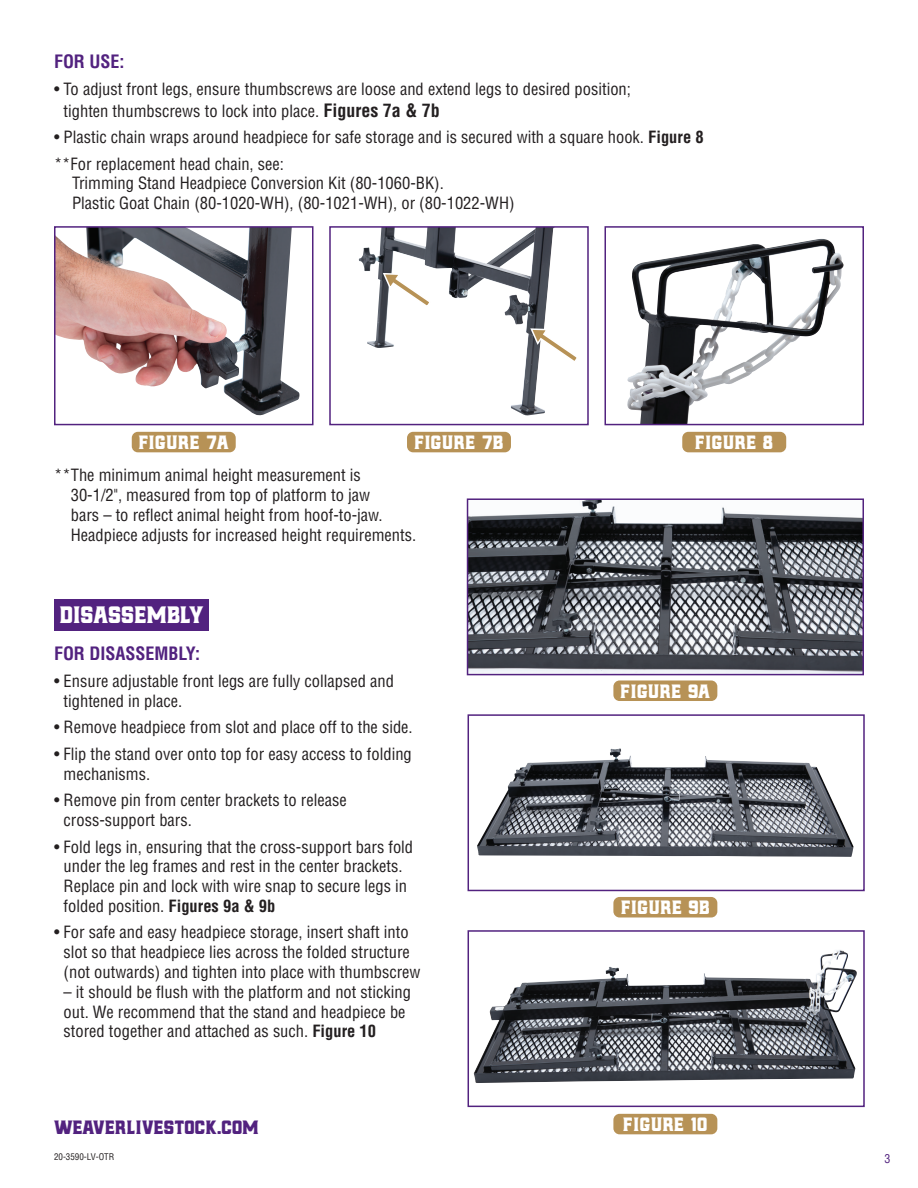
<style>
.page{position:relative;width:918px;height:1188px;background:#fff}
.page>*{position:absolute;margin:0;border:0;box-sizing:border-box;transform-origin:0 0}
._1__Product_Headline{font:24px "Hochstadt Serif";letter-spacing:-.015em;color:#fff}
.t1{font:19.5px "Hochstadt Serif";color:#fff}
.t2{font:19.5px "Hochstadt Serif";color:#52227f}
.t3{font:700 condensed 18px "Helvetica";color:#52227f}
.t4{font:condensed 16.5px/19.8px "Helvetica";color:#231f20}
.t5{font:condensed 12px "Helvetica";color:#52227f}
.t6{font:condensed 9px "Helvetica";color:#231f20}
.s1{font-weight:700;font-size:18px}
.s2{font-weight:700}
</style>
<div class="page">
<img style="left:477px;top:748px;width:377px;height:109px">
<div style="left:468px;top:714px;width:397px;height:177px;border:2px solid #52227f"></div>
<img style="left:57px;top:229px;width:243px;height:187px">
<div style="left:54px;top:226px;width:260px;height:199px;border:2px solid #52227f"></div>
<img style="left:359px;top:229px;width:186px;height:187px">
<div style="left:329px;top:226px;width:260px;height:199px;border:2px solid #52227f"></div>
<img style="left:627px;top:239px;width:217px;height:183px">
<div style="left:604px;top:226px;width:260px;height:199px;border:2px solid #52227f"></div>
<div style="left:132px;top:432px;width:104px;height:20px;background:#b79256;border-radius:6px"></div>
<div style="left:407px;top:432px;width:104px;height:20px;background:#b79256;border-radius:6px"></div>
<div style="left:682px;top:432px;width:104px;height:20px;background:#b79256;border-radius:6px"></div>
<div style="left:613px;top:680px;width:104px;height:21px;background:#b79256;border-radius:6px"></div>
<div style="left:613px;top:897px;width:104px;height:20px;background:#b79256;border-radius:6px"></div>
<div style="left:613px;top:1114px;width:104px;height:20px;background:#b79256;border-radius:6px"></div>
<div style="left:55px;top:599px;width:154px;height:31px;background:#52227f"></div>
<svg style="left:529px;top:328px;width:48px;height:36px"></svg>
<svg style="left:382px;top:272px;width:50px;height:37px"></svg>
<img style="left:470px;top:501px;width:391px;height:171px">
<div style="left:467px;top:498px;width:397px;height:177px;border:2px solid #52227f"></div>
<img style="left:474px;top:950px;width:383px;height:133px">
<div style="left:468px;top:930px;width:397px;height:177px;border:2px solid #52227f"></div>
<p class="t3" style="left:54px;top:51px;width:72px">FOR USE:</p>
<p class="t4" style="left:64px;top:78px;width:569px;line-height:21.6px;text-indent:-10px">• To adjust front legs, ensure thumbscrews are loose and extend legs to desired position; tighten thumbscrews to lock into place. <span class="s1">Figures 7a &amp; 7b</span></p>
<p class="t4" style="left:54px;top:127px;width:651px">• Plastic chain wraps around headpiece for safe storage and is secured with a square hook. <span class="s2">Figure 8</span></p>
<p class="t4" style="left:54px;top:154px;width:231px">**For replacement head chain, see:</p>
<p class="t4" style="left:72px;top:173px;width:373px">Trimming Stand Headpiece Conversion Kit (80-1060-BK).</p>
<p class="t4" style="left:72px;top:193px;width:444px">Plastic Goat Chain (80-1020-WH), (80-1021-WH), or (80-1022-WH)</p>
<p class="t1" style="left:138px;top:429px;width:92px">FIGURE 7A</p>
<p class="t1" style="left:414px;top:429px;width:91px">FIGURE 7B</p>
<p class="t1" style="left:695px;top:429px;width:80px">FIGURE 8</p>
<p class="t4" style="left:71px;top:465px;width:347px;text-indent:-16px">**The minimum animal height measurement is 30-1/2", measured from top of platform to jaw<br>bars – to reflect animal height from hoof-to-jaw.<br>Headpiece adjusts for increased height requirements.</p>
<p class="_1__Product_Headline" style="left:60px;top:598px;width:146px">DISASSEMBLY</p>
<p class="t3" style="left:54px;top:643px;width:148px">FOR DISASSEMBLY:</p>
<p class="t4" style="left:64px;top:671px;width:332px;text-indent:-10px">• Ensure adjustable front legs are fully collapsed and tightened in place.</p>
<p class="t4" style="left:54px;top:717px;width:360px">• Remove headpiece from slot and place off to the side.</p>
<p class="t4" style="left:64px;top:744px;width:350px;text-indent:-10px">• Flip the stand over onto top for easy access to folding mechanisms.</p>
<p class="t4" style="left:64px;top:790px;width:285px;text-indent:-10px">• Remove pin from center brackets to release cross-support bars.</p>
<p class="t4" style="left:64px;top:837px;width:351px;text-indent:-10px">• Fold legs in, ensuring that the cross-support bars fold under the leg frames and rest in the center brackets.<br>Replace pin and lock with wire snap to secure legs in folded position. <span class="s2">Figures 9a &amp; 9b</span></p>
<p class="t4" style="left:64px;top:922px;width:358px;text-indent:-10px">• For safe and easy headpiece storage, insert shaft into slot so that headpiece lies across the folded structure (not outwards) and tighten into place with thumbscrew</p>
<p class="t4" style="left:64px;top:982px;width:349px">– it should be flush with the platform and not sticking out. We recommend that the stand and headpiece be stored together and attached as such. <span class="s2">Figure 10</span></p>
<p class="t2" style="left:54px;top:1114px;width:206px">WEAVERLIVESTOCK.COM</p>
<p class="t1" style="left:620px;top:678px;width:91px">FIGURE 9A</p>
<p class="t1" style="left:621px;top:894px;width:90px">FIGURE 9B</p>
<p class="t1" style="left:623px;top:1111px;width:86px">FIGURE 10</p>
<p class="t6" style="left:54px;top:1151px;width:62px">20-3590-LV-OTR</p>
<p class="t5" style="left:885px;top:1151px;width:7px">3</p>
</div>
